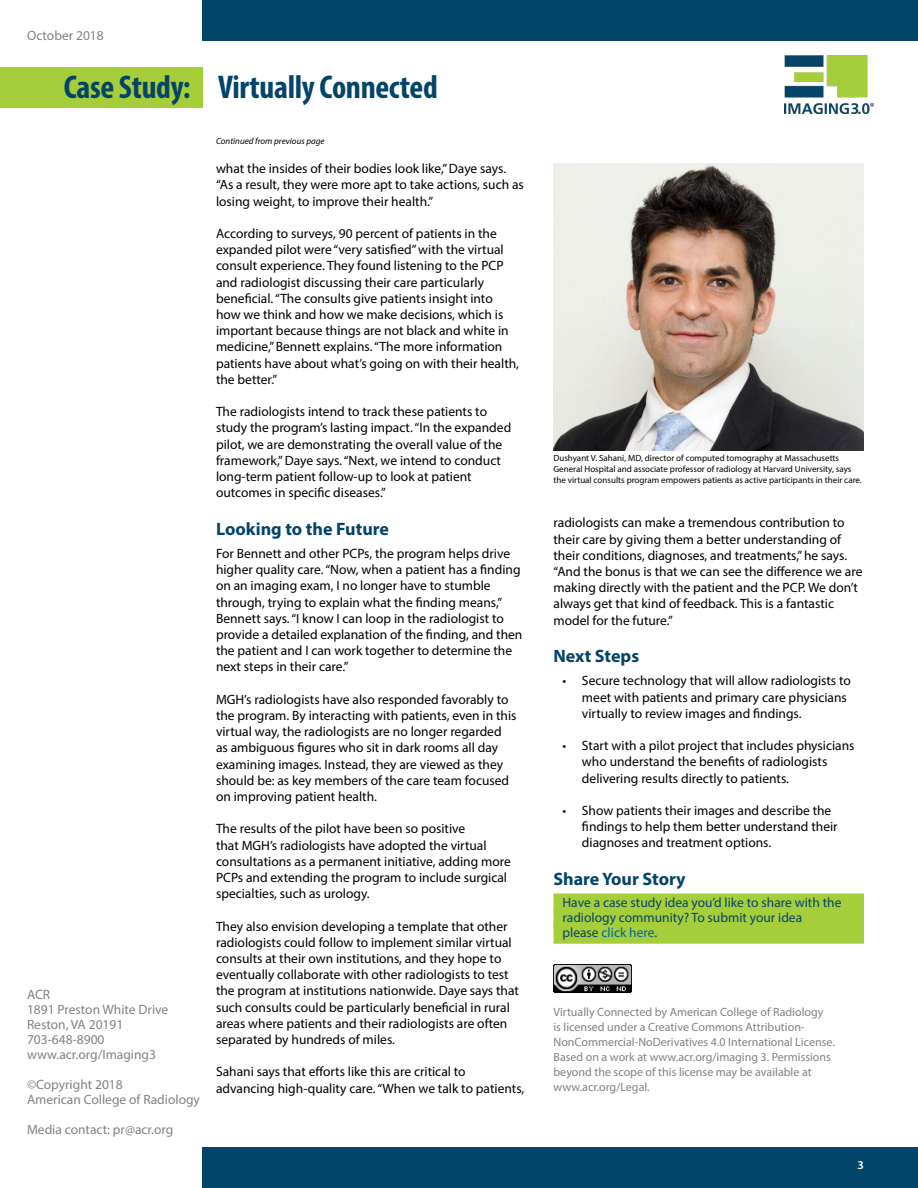
<style>
.page{position:relative;width:918px;height:1188px;background:#fff}
.page>*{position:absolute;margin:0;border:0;box-sizing:border-box;transform-origin:0 0}
.t1{font:700 condensed 33px "Myriad Pro";letter-spacing:-.01em;color:#054469}
.t2{font:700 18px "Myriad Pro";color:#054469}
.t3{font:13.5px/16.2px "Myriad Pro";color:#000}
.t4{font:13.5px/15px "Myriad Pro";color:#808285}
.t5{font:13.5px/15px "Myriad Pro";color:#04456a}
.t6{font:12px/15px "Myriad Pro";color:#808285}
.t7{font:600 12px "Myriad Pro";color:#fff}
.t8{font:9px/10.8px "Myriad Pro";color:#000}
.t9{font:italic 9px "Myriad Pro";color:#000}
.s1{color:#0065a1}
</style>
<div class="page">
<div style="left:202px;top:0;width:716px;height:40px;background:#04456a"></div>
<div style="left:0;top:68px;width:202px;height:40px;background:#a6ce3a"></div>
<div style="left:202px;top:1148px;width:716px;height:40px;background:#04456a"></div>
<img style="left:785px;top:55px;width:88px;height:58px">
<div style="left:554px;top:893px;width:310px;height:14px;background:#a6ce3a"></div>
<div style="left:554px;top:907px;width:310px;height:7px;background:#a6ce3a"></div>
<div style="left:554px;top:908px;width:310px;height:14px;background:#a6ce3a"></div>
<div style="left:554px;top:922px;width:310px;height:7px;background:#a6ce3a"></div>
<div style="left:554px;top:923px;width:310px;height:14px;background:#a6ce3a"></div>
<div style="left:554px;top:937px;width:310px;height:7px;background:#a6ce3a"></div>
<img style="left:554px;top:965px;width:77px;height:28px">
<img style="left:554px;top:163px;width:310px;height:287px">
<p class="t4" style="left:27px;top:28px;width:78px">October 2018</p>
<h1 class="t1" style="left:64px;top:67px;width:376px">Case Study: Virtually Connected</h1>
<p class="t4" style="left:27px;top:987px;width:143px">ACR<br>1891 Preston White Drive<br>Reston, VA 20191<br>703-648-8900 www.acr.org/Imaging3</p>
<p class="t4" style="left:27px;top:1077px;width:175px">©Copyright 2018<br>American College of Radiology</p>
<p class="t4" style="left:27px;top:1122px;width:148px">Media contact: pr@acr.org</p>
<p class="t9" style="left:216px;top:136px;width:110px">Continued from previous page</p>
<p class="t3" style="left:216px;top:160px;width:309px">what the insides of their bodies look like,” Daye says. “As a result, they were more apt to take actions, such as losing weight, to improve their health.”</p>
<p class="t3" style="left:216px;top:225px;width:305px">According to surveys, 90 percent of patients in the expanded pilot were “very satisfied” with the virtual consult experience. They found listening to the PCP and radiologist discussing their care particularly beneficial. “The consults give patients insight into how we think and how we make decisions, which is important because things are not black and white in medicine,” Bennett explains. “The more information patients have about what’s going on with their health, the better.”</p>
<p class="t3" style="left:216px;top:403px;width:297px">The radiologists intend to track these patients to study the program’s lasting impact. “In the expanded pilot, we are demonstrating the overall value of the framework,” Daye says. “Next, we intend to conduct long-term patient follow-up to look at patient outcomes in specific diseases.”</p>
<h2 class="t2" style="left:216px;top:517px;width:175px">Looking to the Future</h2>
<p class="t3" style="left:216px;top:545px;width:308px">For Bennett and other PCPs, the program helps drive higher quality care. “Now, when a patient has a finding on an imaging exam, I no longer have to stumble through, trying to explain what the finding means,” Bennett says. “I know I can loop in the radiologist to provide a detailed explanation of the finding, and then the patient and I can work together to determine the next steps in their care.”</p>
<p class="t3" style="left:216px;top:691px;width:302px">MGH’s radiologists have also responded favorably to the program. By interacting with patients, even in this virtual way, the radiologists are no longer regarded as ambiguous figures who sit in dark rooms all day examining images. Instead, they are viewed as they should be: as key members of the care team focused on improving patient health.</p>
<p class="t3" style="left:216px;top:820px;width:296px">The results of the pilot have been so positive<br>that MGH’s radiologists have adopted the virtual consultations as a permanent initiative, adding more PCPs and extending the program to include surgical specialties, such as urology.</p>
<p class="t3" style="left:216px;top:918px;width:305px">They also envision developing a template that other radiologists could follow to implement similar virtual consults at their own institutions, and they hope to eventually collaborate with other radiologists to test the program at institutions nationwide. Daye says that such consults could be particularly beneficial in rural areas where patients and their radiologists are often separated by hundreds of miles.</p>
<p class="t3" style="left:216px;top:1063px;width:310px">Sahani says that efforts like this are critical to advancing high-quality care. “When we talk to patients,</p>
<p class="t8" style="left:553px;top:453px;width:310px">Dushyant V. Sahani, MD, director of computed tomography at Massachusetts<br>General Hospital and associate professor of radiology at Harvard University, says the virtual consults program empowers patients as active participants in their care.</p>
<p class="t3" style="left:554px;top:515px;width:310px">radiologists can make a tremendous contribution to their care by giving them a better understanding of their conditions, diagnoses, and treatments,” he says. “And the bonus is that we can see the difference we are making directly with the patient and the PCP. We don’t always get that kind of feedback. This is a fantastic model for the future.”</p>
<h2 class="t2" style="left:554px;top:645px;width:87px">Next Steps</h2>
<p class="t3" style="left:582px;top:673px;width:270px;text-indent:-19px">• Secure technology that will allow radiologists to meet with patients and primary care physicians virtually to review images and findings.</p>
<p class="t3" style="left:582px;top:737px;width:274px;text-indent:-19px">• Start with a pilot project that includes physicians who understand the benefits of radiologists delivering results directly to patients.</p>
<p class="t3" style="left:582px;top:802px;width:257px;text-indent:-19px">• Show patients their images and describe the findings to help them better understand their diagnoses and treatment options.</p>
<h2 class="t2" style="left:554px;top:867px;width:134px">Share Your Story</h2>
<p class="t5" style="left:562px;top:895px;width:280px">Have a case study idea you’d like to share with the radiology community? To submit your idea please <span class="s1">click here</span>.</p>
<p class="t6" style="left:554px;top:1004px;width:283px">Virtually Connected by American College of Radiology<br>is licensed under a Creative Commons Attribution-NonCommercial-NoDerivatives 4.0 International License.<br>Based on a work at www.acr.org/imaging 3. Permissions beyond the scope of this license may be available at www.acr.org/Legal.</p>
<p class="t7" style="left:858px;top:1157px;width:8px">3</p>
</div>
